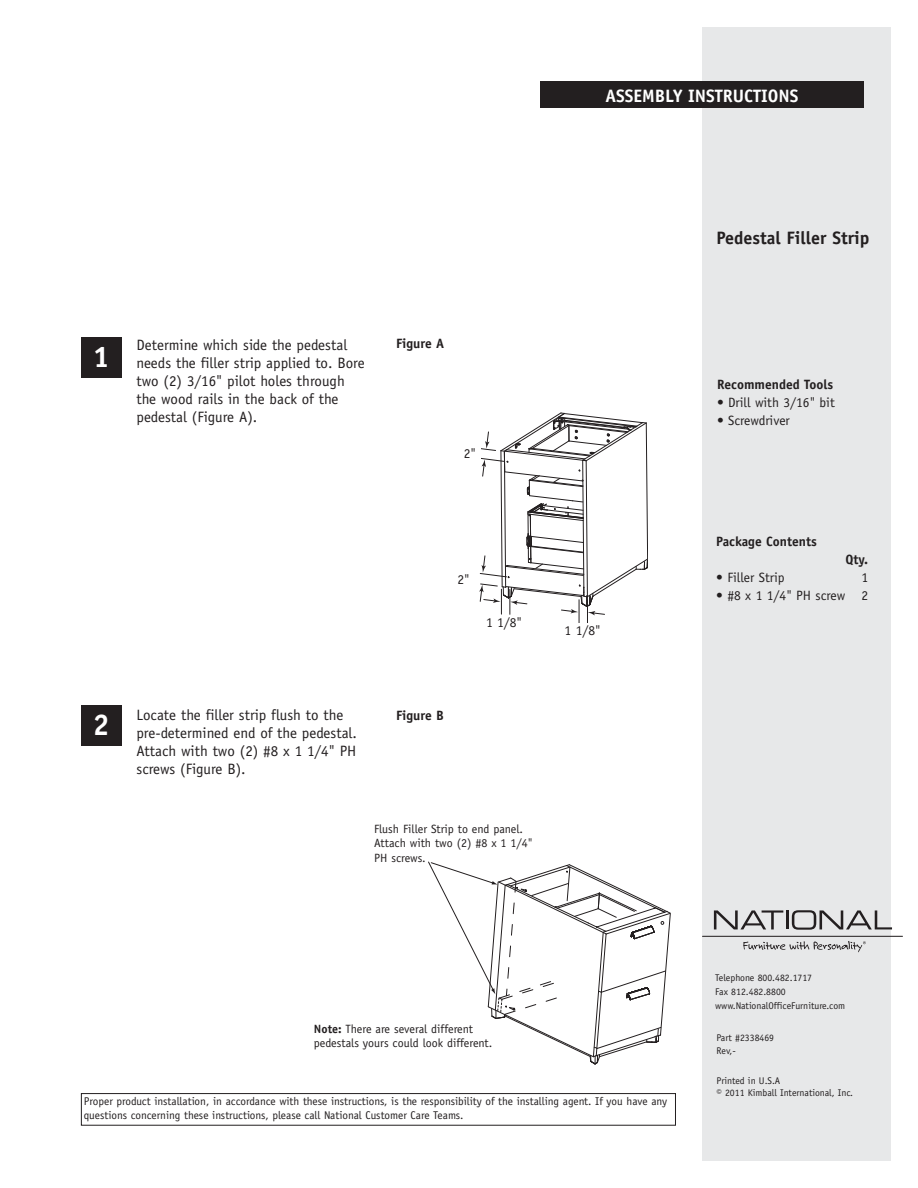
<style>
.page{position:relative;width:918px;height:1188px;background:#fff}
.page>*{position:absolute;margin:0;border:0;box-sizing:border-box;transform-origin:0 0}
.t1{font:700 30px "Officina Sans Std";color:#fff}
.t2{font:700 18px "Officina Sans Std";color:#fff}
.t3{font:700 18px "Officina Sans Std";color:#231f20}
.t4{font:15px/18px "Officina Sans Std";color:#231f20}
.t5{font:13.5px "Officina Sans Std";color:#231f20}
.t6{font:700 13.5px "Officina Sans Std";color:#231f20}
.t7{font:12px/14.4px "Officina Sans Std";color:#231f20}
.t8{font:11.25px/13.5px "Officina Sans Std";color:#231f20}
.t9{font:9.75px/14.2px "Officina Sans Std";color:#231f20}
.s1{font-weight:700}
</style>
<div class="page">
<div style="left:702px;top:27px;width:189px;height:1134px;background:#e7e8e9"></div>
<div style="left:81px;top:1093px;width:595px;height:33px;border:1px solid #231f20"></div>
<div style="left:540px;top:81px;width:324px;height:27px;background:#231f20"></div>
<svg style="left:714px;top:910px;width:178px;height:20px"></svg>
<hr style="left:703px;top:936px;width:200px;height:1px;background:#231f20">
<svg style="left:743px;top:941px;width:123px;height:11px"></svg>
<div style="left:81px;top:338px;width:41px;height:40px;background:#231f20"></div>
<div style="left:81px;top:705px;width:41px;height:41px;background:#231f20"></div>
<svg style="left:428px;top:862px;width:242px;height:203px"></svg>
<svg style="left:479px;top:413px;width:169px;height:210px"></svg>
<div style="left:462px;top:447px;width:19px;height:19px;background:#fff"></div>
<div style="left:485px;top:615px;width:41px;height:20px;background:#fff"></div>
<p class="t2" style="left:605px;top:89px;width:195px">ASSEMBLY INSTRUCTIONS</p>
<h1 class="t1" style="left:93px;top:345px;width:18px">1</h1>
<p class="t4" style="left:136px;top:337px;width:230px">Determine which side the pedestal needs the filler strip applied to. Bore two (2) 3/16" pilot holes through the wood rails in the back of the pedestal (Figure A).</p>
<p class="t6" style="left:396px;top:338px;width:50px">Figure A</p>
<p class="t5" style="left:464px;top:449px;width:14px">2"</p>
<p class="t5" style="left:457px;top:574px;width:14px">2"</p>
<p class="t5" style="left:486px;top:617px;width:38px">1 1/8"</p>
<h1 class="t1" style="left:93px;top:713px;width:18px">2</h1>
<p class="t4" style="left:136px;top:707px;width:222px">Locate the filler strip flush to the pre-determined end of the pedestal.<br>Attach with two (2) #8 x 1 1/4" PH screws (Figure B).</p>
<p class="t6" style="left:396px;top:711px;width:49px">Figure B</p>
<p class="t7" style="left:374px;top:823px;width:160px">Flush Filler Strip to end panel.<br>Attach with two (2) #8 x 1 1/4"<br>PH screws.</p>
<p class="t5" style="left:565px;top:625px;width:38px">1 1/8"</p>
<p class="t7" style="left:314px;top:1023px;width:180px"><span class="s1">Note:</span> There are several different pedestals yours could look different.</p>
<p class="t8" style="left:84px;top:1096px;width:585px">Proper product installation, in accordance with these instructions, is the responsibility of the installing agent. If you have any questions concerning these instructions, please call National Customer Care Teams.</p>
<p class="t3" style="left:716px;top:231px;width:155px">Pedestal Filler Strip</p>
<p class="t6" style="left:717px;top:380px;width:118px">Recommended Tools</p>
<p class="t5" style="left:717px;top:398px;width:119px">• Drill with 3/16" bit</p>
<p class="t5" style="left:717px;top:416px;width:74px">• Screwdriver</p>
<p class="t6" style="left:716px;top:537px;width:102px">Package Contents</p>
<p class="t6" style="left:846px;top:555px;width:24px">Qty.</p>
<p class="t5" style="left:716px;top:573px;width:70px">• Filler Strip</p>
<p class="t5" style="left:861px;top:573px;width:8px">1</p>
<p class="t5" style="left:716px;top:591px;width:153px">• #8 x 1 1/4" PH screw 2</p>
<p class="t9" style="left:715px;top:971px;width:132px">Telephone 800.482.1717<br>Fax 812.482.8800 www.NationalOfficeFurniture.com</p>
<p class="t9" style="left:716px;top:1032px;width:59px;line-height:12.8px">Part #2338469<br>Rev,-</p>
<p class="t9" style="left:716px;top:1075px;width:138px;line-height:12.8px">Printed in U.S.A<br>© 2011 Kimball International, Inc.</p>
</div>
